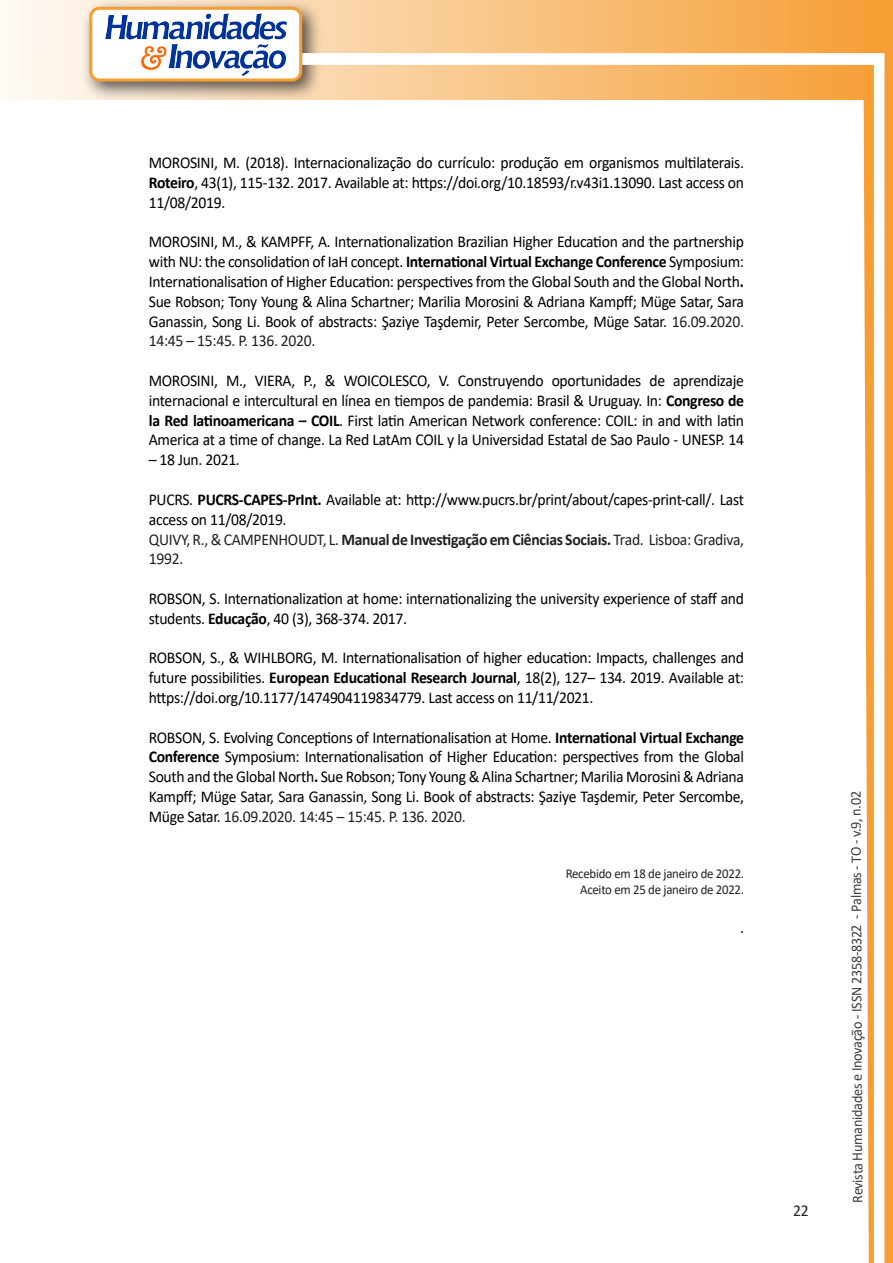
<style>
.page{position:relative;width:893px;height:1263px;background:#fff}
.page>*{position:absolute;margin:0;border:0;box-sizing:border-box;transform-origin:0 0}
.texto{font:16.5px/19.8px "Calibri";letter-spacing:-.02em;color:#000;text-align:justify;scale:.95 1}
.texto-2{font:16.5px/19.8px "Calibri";letter-spacing:-.02em;color:#231f20;scale:.95 1}
.t1{font:15px "Calibri";letter-spacing:-.025em;color:#3e3e3f;scale:.95 1}
.texto-3{font:13.5px "Calibri";letter-spacing:-.02em;color:#231f20;scale:.95 1}
.s1{font-weight:700}
.s2{color:#231f20}
</style>
<div class="page">
<svg style="left:5px;top:0;width:858px;height:100px;background:#f9c484"></svg>
<div style="left:81px;top:0;width:241px;height:102px;background:#231f20;opacity:.75"></div>
<div style="left:91px;top:8px;width:210px;height:72px;background:#fff;border-radius:9px"></div>
<div style="left:89px;top:7px;width:213px;height:75px;border:3px solid #f69e34;border-radius:9px"></div>
<div style="left:302px;top:53px;width:582px;height:12px;background:#fff;border:2px solid #fff"></div>
<svg style="left:863px;top:0;width:30px;height:1263px"></svg>
<img style="left:105px;top:13px;width:181px;height:62px">
<p class="texto" style="left:149px;top:152px;width:628px">MOROSINI, M. (2018). Internacionalização do currículo: produção em organismos multilaterais.<br><span class="s1">Roteiro</span>, 43(1), 115-132. 2017. Available at: https://doi.org/10.18593/r.v43i1.13090. Last access on 11/08/2019.</p>
<p class="texto" style="left:149px;top:232px;width:628px">MOROSINI, M., &amp; KAMPFF, A. Internationalization Brazilian Higher Education and the partnership with NU: the consolidation of IaH concept. <span class="s1">International Virtual Exchange Conference</span> Symposium:<br>Internationalisation of Higher Education: perspectives from the Global South and the Global North<span class="s1">.<br></span>Sue Robson; Tony Young &amp; Alina Schartner; Marilia Morosini &amp; Adriana Kampff; Müge Satar, Sara Ganassin, Song Li. Book of abstracts: Şaziye Taşdemir, Peter Sercombe, Müge Satar. <span class="s2">16.09.2020.<br>14:45 – 15:45. P. 136. 2020.</span></p>
<p class="texto" style="left:149px;top:370px;width:628px">MOROSINI, M., VIERA, P., &amp; WOICOLESCO, V. Construyendo oportunidades de aprendizaje internacional e intercultural en línea en tiempos de pandemia: Brasil &amp; Uruguay. In: <span class="s1">Congreso de la Red latinoamericana – COIL</span>. First latin American Network conference: COIL: in and with latin America at a time of change. La Red LatAm COIL y la Universidad Estatal de Sao Paulo - UNESP. 14</p>
<p class="texto" style="left:149px;top:449px;width:97px">– 18 Jun. 2021.</p>
<p class="texto" style="left:149px;top:489px;width:628px">PUCRS. <span class="s1">PUCRS-CAPES-PrInt.</span> Available at: http://www.pucrs.br/print/about/capes-print-call/. Last access on 11/08/2019.</p>
<p class="texto-2" style="left:149px;top:529px;width:628px">QUIVY, R., &amp; CAMPENHOUDT, L. <span class="s1">Manual de Investigação em Ciências Sociais.</span> Trad. Lisboa: Gradiva,<br>1992.</p>
<p class="texto" style="left:149px;top:588px;width:628px">ROBSON, S. Internationalization at home: internationalizing the university experience of staff and students. <span class="s1">Educação</span>, 40 (3), 368-374. 2017.</p>
<p class="texto" style="left:149px;top:647px;width:628px">ROBSON, S., &amp; WIHLBORG, M. Internationalisation of higher education: Impacts, challenges and future possibilities. <span class="s1">European Educational Research Journal</span>, 18(2), 127– 134. 2019. Available at: https://doi.org/10.1177/1474904119834779. Last access on 11/11/2021.</p>
<p class="texto" style="left:149px;top:727px;width:628px">ROBSON, S. Evolving Conceptions of Internationalisation at Home. <span class="s1">International Virtual Exchange Conference</span> Symposium: Internationalisation of Higher Education: perspectives from the Global South and the Global North<span class="s1">.</span> Sue Robson; Tony Young &amp; Alina Schartner; Marilia Morosini &amp; Adriana Kampff; Müge Satar, Sara Ganassin, Song Li. Book of abstracts: Şaziye Taşdemir, Peter Sercombe, Müge Satar. <span class="s2">16.09.2020. 14:45 – 15:45. P. 136. 2020.</span></p>
<p class="texto-3" style="left:566px;top:864px;width:189px">Recebido em 18 de janeiro de 2022.</p>
<p class="texto-3" style="left:580px;top:880px;width:174px">Aceito em 25 de janeiro de 2022.</p>
<p class="texto-2" style="left:793px;top:1200px;width:18px">22</p>
<p class="t1" style="left:846px;top:1203px;width:435px;rotate:-90deg">Revista Humanidades e Inovação - ISSN 2358-8322 - Palmas - TO - v.9, n.02</p>
</div>
